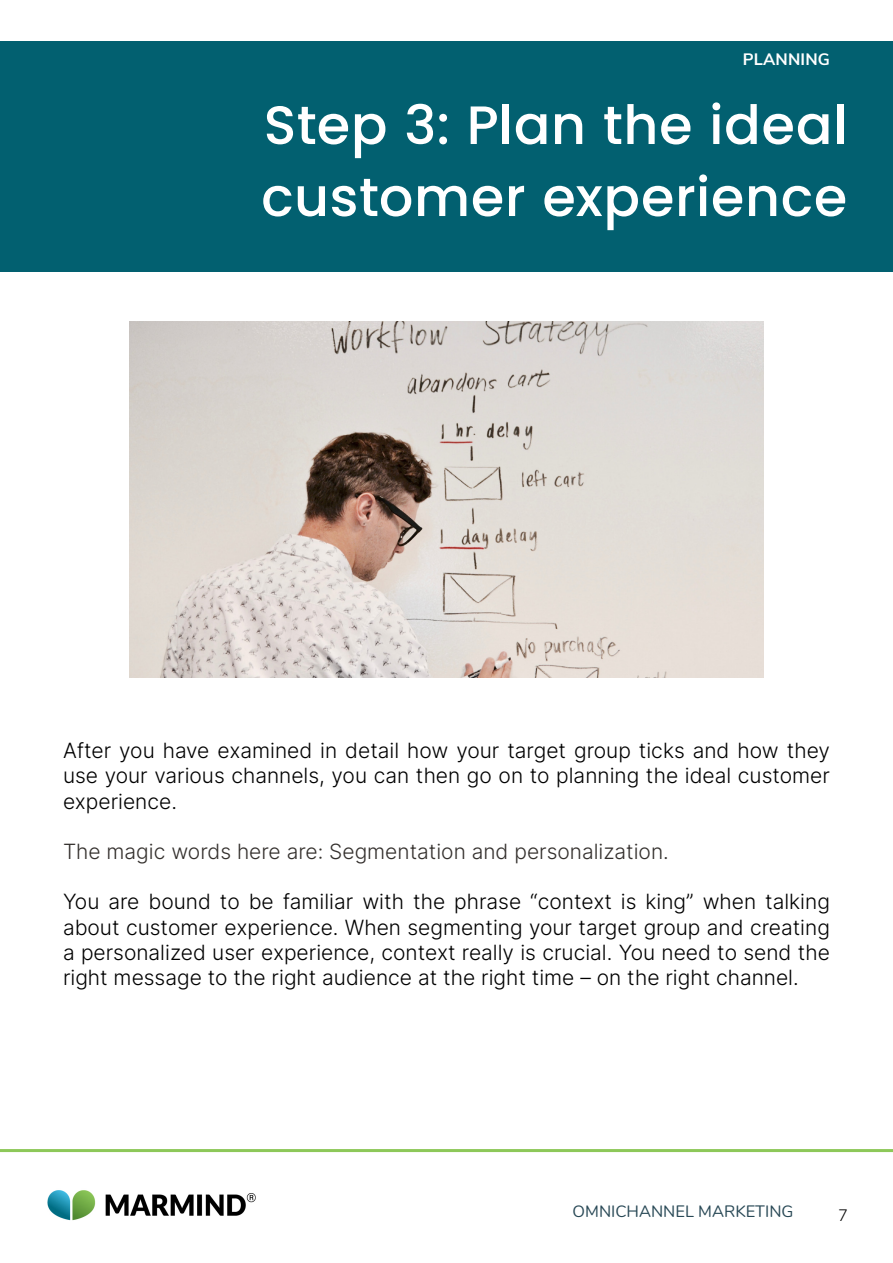
<style>
.page{position:relative;width:893px;height:1263px;background:#fff}
.page>*{position:absolute;margin:0;border:0;box-sizing:border-box;transform-origin:0 0}
.Überschrift{font:500 54px "Poppins";letter-spacing:.015em;color:#fff}
.Fließtext__2{font:300 21px/25.2px "Inter";color:#000;text-align:justify}
.Fliestext{font:300 21px "Inter";color:#34302d}
.t1{font:16.5px "Nunito";color:#284855}
.Kopfzeile_Abschnitt{font:700 16.5px "Nunito Sans";letter-spacing:.01em;color:#fff}
.t2{font:300 16.5px "Nunito Sans";color:#000}
</style>
<div class="page">
<hr style="left:0;top:1149px;width:893px;height:3px;background:#8dc859">
<img style="left:47px;top:1190px;width:209px;height:30px">
<img style="left:130px;top:322px;width:633px;height:356px">
<div style="left:0;top:41px;width:893px;height:231px;background:#026070"></div>
<p class="Kopfzeile_Abschnitt" style="left:743px;top:47px;width:89px">PLANNING</p>
<p class="Überschrift" style="left:264px;top:94px;width:585px">Step 3: Plan the ideal</p>
<p class="Überschrift" style="left:261px;top:166px;width:587px">customer experience</p>
<p class="Fließtext__2" style="left:63px;top:737px;width:768px">After you have examined in detail how your target group ticks and how they use your various channels, you can then go on to planning the ideal customer experience.</p>
<p class="Fliestext" style="left:63px;top:836px;width:607px">The magic words here are: Segmentation and personalization.</p>
<p class="Fließtext__2" style="left:63px;top:889px;width:768px">You are bound to be familiar with the phrase “context is king” when talking about customer experience. When segmenting your target group and creating a personalized user experience, context really is crucial. You need to send the right message to the right audience at the right time – on the right channel.</p>
<p class="t1" style="left:572px;top:1199px;width:222px">OMNICHANNEL MARKETING</p>
<p class="t2" style="left:838px;top:1203px;width:11px">7</p>
</div>
